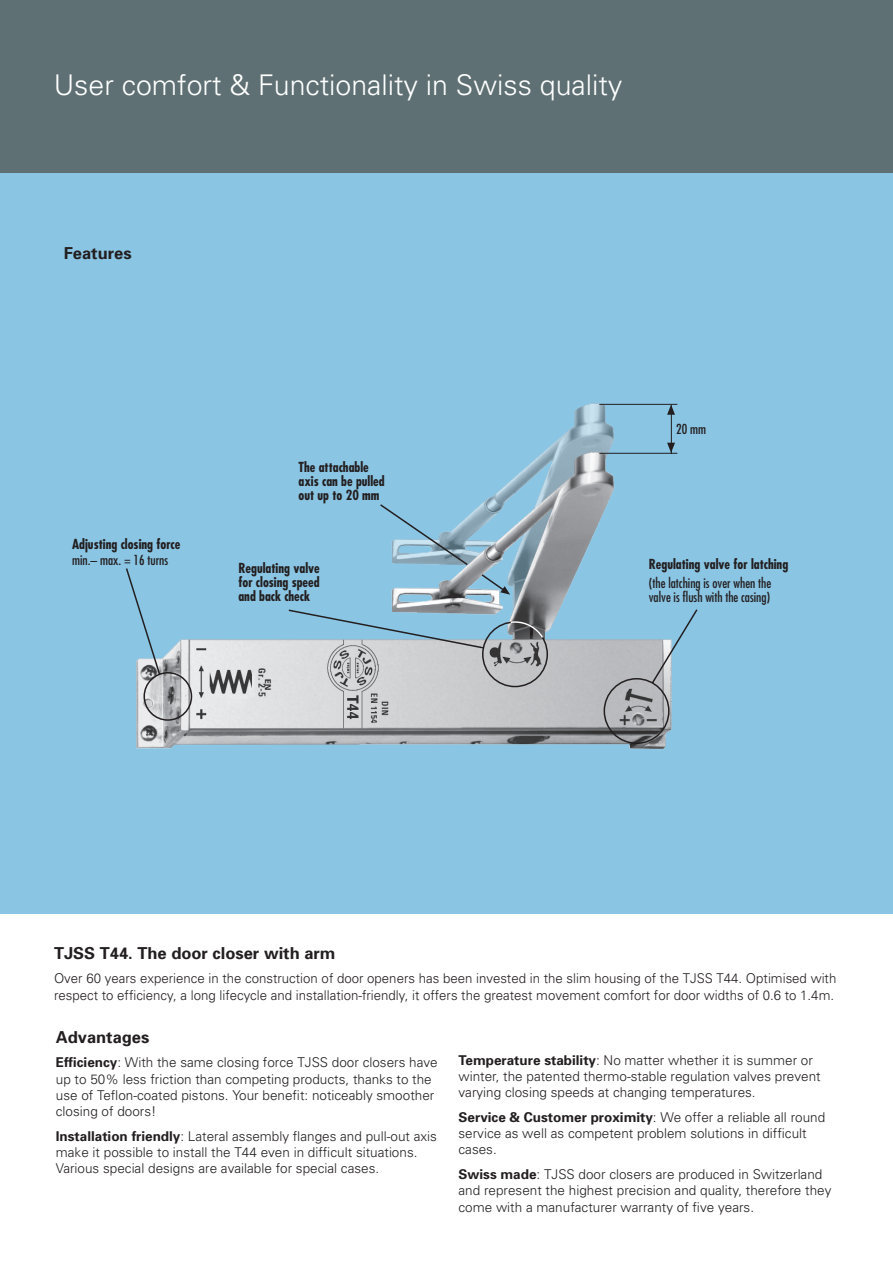
<style>
.page{position:relative;width:893px;height:1263px;background:#8ac5e4}
.page>*{position:absolute;margin:0;border:0;box-sizing:border-box;transform-origin:0 0}
.t1{font:300 28.5px "Univers";color:#fff}
.Fliesstext{font:700 16.5px "Univers";color:#231f20}
.Titel_Fliesstext{font:700 16.5px "Univers";color:#231f20}
.Fliesstext-2{font:300 13.5px/16.2px "Univers";color:#231f20}
.t2{font:700 condensed 13.5px/13.8px "Futura";color:#231f20}
.t3{font:condensed 13.5px/13.8px "Futura";color:#231f20}
.t4{font:700 7.95px "Univers";color:#231f20}
.s1{font-weight:700}
</style>
<div class="page">
<hr style="left:892px;top:0;width:1px;height:1263px;background:#dcdddf">
<div style="left:0;top:914px;width:892px;height:349px;background:#fff"></div>
<div style="left:0;top:0;width:893px;height:173px;background:#5e7073"></div>
<img style="left:136px;top:403px;width:542px;height:346px">
<svg style="left:126px;top:567px;width:572px;height:178px"></svg>
<svg style="left:287px;top:503px;width:257px;height:146px"></svg>
<hr style="left:599px;top:404px;width:78px;height:1px;background:#231f20">
<hr style="left:599px;top:453px;width:78px;height:1px;background:#231f20">
<hr style="left:671px;top:405px;width:1px;height:48px;background:#231f20">
<svg style="left:667px;top:443px;width:8px;height:10px"></svg>
<svg style="left:667px;top:405px;width:8px;height:10px"></svg>
<p class="t1" style="left:54px;top:68px;width:570px">User comfort &amp; Functionality in Swiss quality</p>
<p class="Titel_Fliesstext" style="left:64px;top:242px;width:69px">Features</p>
<p class="t2" style="left:72px;top:537px;width:110px">Adjusting closing force</p>
<p class="t3" style="left:72px;top:553px;width:98px">min.– max. = 16 turns</p>
<p class="t2" style="left:298px;top:460px;width:88px">The attachable axis can be pulled out up to 20 mm</p>
<p class="t2" style="left:238px;top:561px;width:83px;text-align:justify">Regulating valve for closing speed and back check</p>
<p class="t4" style="left:273px;top:679px;width:13px;rotate:90deg">EN</p>
<p class="t3" style="left:676px;top:422px;width:31px">20 mm</p>
<p class="t2" style="left:649px;top:557px;width:141px">Regulating valve for latching</p>
<p class="t3" style="left:649px;top:576px;width:124px">(the latching is over when the valve is flush with the casing)</p>
<p class="Fliesstext" style="left:54px;top:942px;width:283px">TJSS T44. The door closer with arm</p>
<p class="Fliesstext-2" style="left:54px;top:970px;width:784px">Over 60 years experience in the construction of door openers has been invested in the slim housing of the TJSS T44. Optimised with respect to efficiency, a long lifecycle and installation-friendly, it offers the greatest movement comfort for door widths of 0.6 to 1.4m.</p>
<p class="Fliesstext" style="left:56px;top:1026px;width:95px">Advantages</p>
<p class="Fliesstext-2" style="left:56px;top:1054px;width:383px"><span class="s1">Efficiency</span>: With the same closing force TJSS door closers have up to 50% less friction than competing products, thanks to the use of Teflon-coated pistons. Your benefit: noticeably smoother closing of doors!</p>
<p class="Fliesstext-2" style="left:56px;top:1127px;width:383px"><span class="s1">Installation friendly</span>: Lateral assembly flanges and pull-out axis make it possible to install the T44 even in difficult situations.<br>Various special designs are available for special cases.</p>
<p class="Fliesstext-2" style="left:459px;top:1052px;width:364px"><span class="s1">Temperature stability</span>: No matter whether it is summer or winter, the patented thermo-stable regulation valves prevent varying closing speeds at changing temperatures.</p>
<p class="Fliesstext-2" style="left:459px;top:1109px;width:368px"><span class="s1">Service &amp; Customer proximity</span>: We offer a reliable all round service as well as competent problem solutions in difficult cases.</p>
<p class="Fliesstext-2" style="left:459px;top:1166px;width:374px"><span class="s1">Swiss made</span>: TJSS door closers are produced in Switzerland and represent the highest precision and quality, therefore they come with a manufacturer warranty of five years.</p>
</div>
